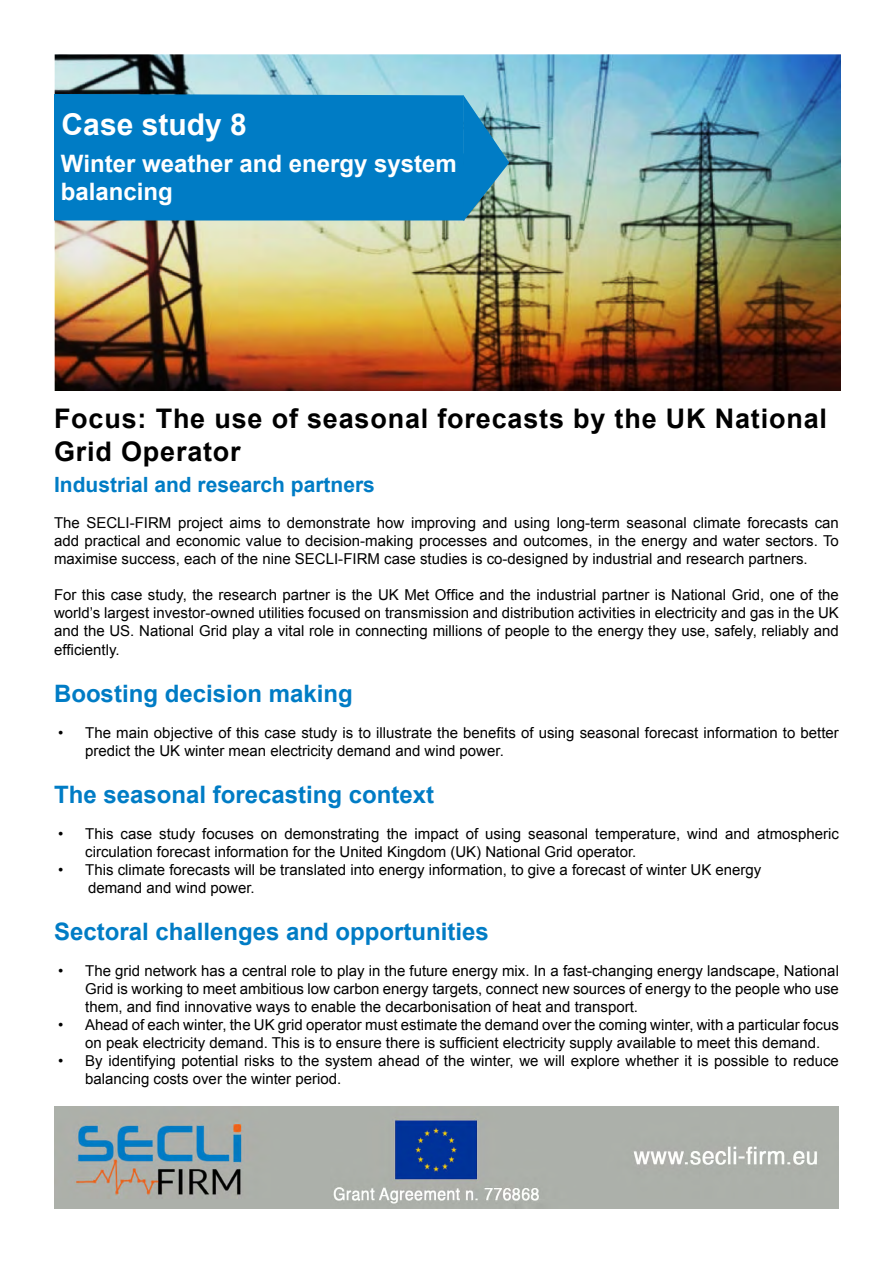
<style>
.page{position:relative;width:893px;height:1263px;background:#fff}
.page>*{position:absolute;margin:0;border:0;box-sizing:border-box;transform-origin:0 0}
.t1{font:700 30px "Arial";color:#fff}
.t2{font:700 27px/32.4px "Arial";letter-spacing:.03em;color:#000}
.t3{font:700 24px "Arial";color:#007cc5}
.t4{font:700 24px/28.8px "Arial";color:#fff}
.t5{font:700 21px "Arial";color:#007cc5}
.t6{font:15px/18px "Arial";color:#000}
</style>
<div class="page">
<img style="left:54px;top:54px;width:787px;height:337px">
<div style="left:54px;top:93px;width:409px;height:128px;background:#007cc5"></div>
<img style="left:463px;top:93px;width:47px;height:130px">
<img style="left:54px;top:1107px;width:785px;height:102px">
<h1 class="t1" style="left:62px;top:104px;width:187px">Case study 8</h1>
<h3 class="t4" style="left:61px;top:149px;width:397px">Winter weather and energy system balancing</h3>
<h2 class="t2" style="left:54px;top:404px;width:774px">Focus: The use of seasonal forecasts by the UK National<br>Grid Operator</h2>
<h3 class="t5" style="left:54px;top:470px;width:322px">Industrial and research partners</h3>
<p class="t6" style="left:54px;top:513px;width:786px;text-align:justify">The SECLI-FIRM project aims to demonstrate how improving and using long-term seasonal climate forecasts can add practical and economic value to decision-making processes and outcomes, in the energy and water sectors. To maximise success, each of the nine SECLI-FIRM case studies is co-designed by industrial and research partners.</p>
<p class="t6" style="left:54px;top:585px;width:786px;text-align:justify">For this case study, the research partner is the UK Met Office and the industrial partner is National Grid, one of the world’s largest investor-owned utilities focused on transmission and distribution activities in electricity and gas in the UK and the US. National Grid play a vital role in connecting millions of people to the energy they use, safely, reliably and</p>
<p class="t6" style="left:54px;top:641px;width:67px">efficiently.</p>
<h3 class="t3" style="left:54px;top:678px;width:300px">Boosting decision making</h3>
<p class="t6" style="left:85px;top:724px;width:755px;text-indent:-27px">• The main objective of this case study is to illustrate the benefits of using seasonal forecast information to better predict the UK winter mean electricity demand and wind power.</p>
<h3 class="t3" style="left:54px;top:778px;width:382px">The seasonal forecasting context</h3>
<p class="t6" style="left:85px;top:825px;width:755px;text-indent:-27px">• This case study focuses on demonstrating the impact of using seasonal temperature, wind and atmospheric circulation forecast information for the United Kingdom (UK) National Grid operator.</p>
<p class="t6" style="left:88px;top:861px;width:675px;text-indent:-30px">• This climate forecasts will be translated into energy information, to give a forecast of winter UK energy demand and wind power.</p>
<h3 class="t3" style="left:54px;top:915px;width:436px">Sectoral challenges and opportunities</h3>
<p class="t6" style="left:85px;top:962px;width:755px;text-align:justify;text-indent:-27px">• The grid network has a central role to play in the future energy mix. In a fast-changing energy landscape, National Grid is working to meet ambitious low carbon energy targets, connect new sources of energy to the people who use them, and find innovative ways to enable the decarbonisation of heat and transport.</p>
<p class="t6" style="left:58px;top:1016px;width:782px;text-align:center">• Ahead of each winter, the UK grid operator must estimate the demand over the coming winter, with a particular focus on peak electricity demand. This is to ensure there is sufficient electricity supply available to meet this demand.</p>
<p class="t6" style="left:85px;top:1052px;width:755px;text-indent:-27px">• By identifying potential risks to the system ahead of the winter, we will explore whether it is possible to reduce balancing costs over the winter period.</p>
</div>
